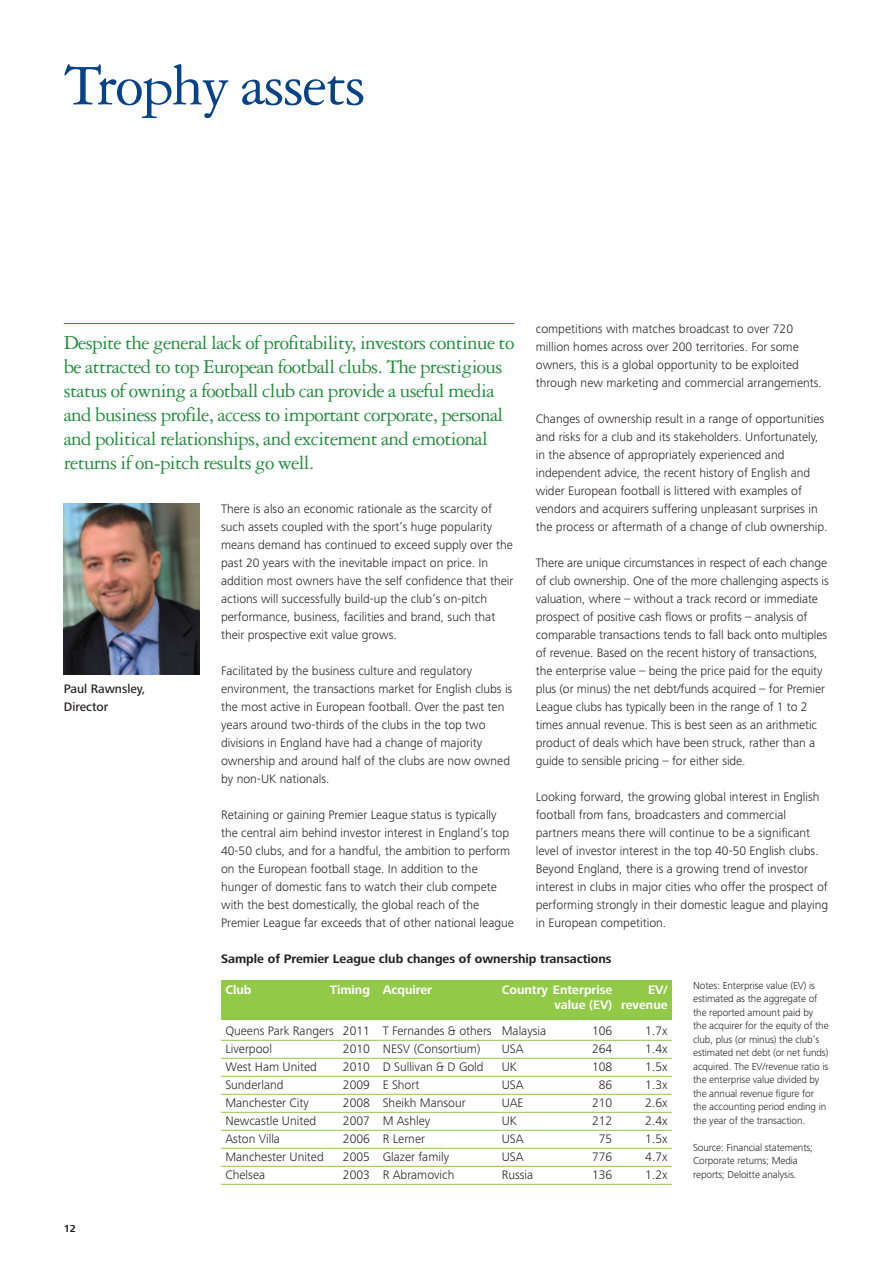
<style>
.page{position:relative;width:893px;height:1263px;background:#fff}
.page>*{position:absolute;margin:0;border:0;box-sizing:border-box;transform-origin:0 0}
.t1{font:63px "Garamond 3 LT Std";letter-spacing:-.025em;color:#054286}
.t2{font:21px/24px "Garamond 3 LT Std";letter-spacing:-.03em;color:#238b3c}
.t3{font:300 12.75px/18px "Frutiger Next LT";color:#231f20}
.t4{font:700 12.75px "Frutiger Next LT";color:#231f20}
.t5{font:700 12.75px/15px "Frutiger Next LT";color:#fff;text-align:right}
.t6{font:500 12.75px/18px "Frutiger Next LT";color:#231f20}
.t7{font:300 10.5px/13.5px "Frutiger Next LT";letter-spacing:-.01em;color:#231f20}
.t8{font:700 10.5px "Frutiger Next LT";color:#231f20}
</style>
<div class="page">
<hr style="left:64px;top:323px;width:450px;height:1px;background:#238b3c">
<hr style="left:221px;top:1040px;width:451px;height:1px;background:#92c947">
<hr style="left:221px;top:1058px;width:451px;height:1px;background:#92c947">
<hr style="left:221px;top:1076px;width:451px;height:1px;background:#92c947">
<hr style="left:221px;top:1094px;width:451px;height:1px;background:#92c947">
<hr style="left:221px;top:1112px;width:451px;height:1px;background:#92c947">
<hr style="left:221px;top:1130px;width:451px;height:1px;background:#92c947">
<hr style="left:221px;top:1148px;width:451px;height:1px;background:#92c947">
<hr style="left:221px;top:1166px;width:451px;height:1px;background:#92c947">
<hr style="left:221px;top:1184px;width:451px;height:1px;background:#92c947">
<div style="left:221px;top:981px;width:451px;height:39px;background:#92c947"></div>
<img style="left:64px;top:503px;width:136px;height:172px">
<h1 class="t1" style="left:64px;top:64px;width:303px">Trophy assets</h1>
<p class="t2" style="left:64px;top:333px;width:452px">Despite the general lack of profitability, investors continue to be attracted to top European football clubs. The prestigious status of owning a football club can provide a useful media and business profile, access to important corporate, personal and political relationships, and excitement and emotional returns if on-pitch results go well.</p>
<p class="t6" style="left:64px;top:681px;width:83px">Paul Rawnsley,<br>Director</p>
<p class="t3" style="left:221px;top:501px;width:294px">There is also an economic rationale as the scarcity of such assets coupled with the sport’s huge popularity means demand has continued to exceed supply over the past 20 years with the inevitable impact on price. In addition most owners have the self confidence that their actions will successfully build-up the club’s on-pitch performance, business, facilities and brand, such that their prospective exit value grows.</p>
<p class="t3" style="left:221px;top:663px;width:293px">Facilitated by the business culture and regulatory environment, the transactions market for English clubs is the most active in European football. Over the past ten years around two-thirds of the clubs in the top two divisions in England have had a change of majority ownership and around half of the clubs are now owned by non-UK nationals.</p>
<p class="t3" style="left:221px;top:807px;width:294px">Retaining or gaining Premier League status is typically the central aim behind investor interest in England’s top 40-50 clubs, and for a handful, the ambition to perform on the European football stage. In addition to the hunger of domestic fans to watch their club compete with the best domestically, the global reach of the Premier League far exceeds that of other national league</p>
<p class="t3" style="left:536px;top:321px;width:288px">competitions with matches broadcast to over 720 million homes across over 200 territories. For some owners, this is a global opportunity to be exploited through new marketing and commercial arrangements.</p>
<p class="t3" style="left:536px;top:411px;width:293px">Changes of ownership result in a range of opportunities and risks for a club and its stakeholders. Unfortunately, in the absence of appropriately experienced and independent advice, the recent history of English and wider European football is littered with examples of vendors and acquirers suffering unpleasant surprises in the process or aftermath of a change of club ownership.</p>
<p class="t3" style="left:536px;top:555px;width:294px">There are unique circumstances in respect of each change of club ownership. One of the more challenging aspects is valuation, where – without a track record or immediate prospect of positive cash flows or profits – analysis of comparable transactions tends to fall back onto multiples of revenue. Based on the recent history of transactions, the enterprise value – being the price paid for the equity plus (or minus) the net debt/funds acquired – for Premier League clubs has typically been in the range of 1 to 2 times annual revenue. This is best seen as an arithmetic product of deals which have been struck, rather than a guide to sensible pricing – for either side.</p>
<p class="t3" style="left:536px;top:789px;width:294px">Looking forward, the growing global interest in English football from fans, broadcasters and commercial partners means there will continue to be a significant level of investor interest in the top 40-50 English clubs.<br>Beyond England, there is a growing trend of investor interest in clubs in major cities who offer the prospect of performing strongly in their domestic league and playing in European competition.</p>
<p class="t8" style="left:64px;top:1224px;width:14px">12</p>
<p class="t4" style="left:221px;top:954px;width:392px">Sample of Premier League club changes of ownership transactions</p>
<p class="t5" style="left:225px;top:983px;width:28px">Club</p>
<p class="t5" style="left:330px;top:983px;width:104px">Timing Acquirer</p>
<p class="t5" style="left:502px;top:983px;width:112px">Country Enterprise</p>
<p class="t5" style="left:554px;top:983px;width:115px">EV/<br>value (EV) revenue</p>
<p class="t3" style="left:225px;top:1023px;width:322px">Queens Park Rangers 2011 T Fernandes &amp; others Malaysia</p>
<p class="t3" style="left:592px;top:1023px;width:22px">106</p>
<p class="t3" style="left:645px;top:1023px;width:24px">1.7x</p>
<p class="t3" style="left:225px;top:1041px;width:48px">Liverpool</p>
<p class="t3" style="left:343px;top:1041px;width:139px">2010 NESV (Consortium)</p>
<p class="t3" style="left:502px;top:1041px;width:23px">USA</p>
<p class="t3" style="left:592px;top:1041px;width:22px">264</p>
<p class="t3" style="left:645px;top:1041px;width:24px">1.4x</p>
<p class="t3" style="left:225px;top:1059px;width:93px">West Ham United</p>
<p class="t3" style="left:343px;top:1059px;width:142px">2010 D Sullivan &amp; D Gold</p>
<p class="t3" style="left:502px;top:1059px;width:17px">UK</p>
<p class="t3" style="left:592px;top:1059px;width:22px">108</p>
<p class="t3" style="left:645px;top:1059px;width:24px">1.5x</p>
<p class="t3" style="left:225px;top:1077px;width:60px">Sunderland</p>
<p class="t3" style="left:343px;top:1077px;width:78px">2009 E Short</p>
<p class="t3" style="left:502px;top:1077px;width:23px">USA</p>
<p class="t3" style="left:599px;top:1077px;width:15px">86</p>
<p class="t3" style="left:645px;top:1077px;width:24px">1.3x</p>
<p class="t3" style="left:225px;top:1095px;width:85px">Manchester City</p>
<p class="t3" style="left:343px;top:1095px;width:124px">2008 Sheikh Mansour</p>
<p class="t3" style="left:502px;top:1095px;width:23px">UAE</p>
<p class="t3" style="left:592px;top:1095px;width:22px">210</p>
<p class="t3" style="left:645px;top:1095px;width:24px">2.6x</p>
<p class="t3" style="left:225px;top:1113px;width:92px">Newcastle United</p>
<p class="t3" style="left:343px;top:1113px;width:89px">2007 M Ashley</p>
<p class="t3" style="left:502px;top:1113px;width:17px">UK</p>
<p class="t3" style="left:592px;top:1113px;width:22px">212</p>
<p class="t3" style="left:645px;top:1113px;width:24px">2.4x</p>
<p class="t3" style="left:225px;top:1131px;width:56px">Aston Villa</p>
<p class="t3" style="left:343px;top:1131px;width:84px">2006 R Lerner</p>
<p class="t3" style="left:502px;top:1131px;width:23px">USA</p>
<p class="t3" style="left:599px;top:1131px;width:15px">75</p>
<p class="t3" style="left:645px;top:1131px;width:24px">1.5x</p>
<p class="t3" style="left:225px;top:1149px;width:100px">Manchester United</p>
<p class="t3" style="left:343px;top:1149px;width:108px">2005 Glazer family</p>
<p class="t3" style="left:502px;top:1149px;width:23px">USA</p>
<p class="t3" style="left:592px;top:1149px;width:22px">776</p>
<p class="t3" style="left:645px;top:1149px;width:24px">4.7x</p>
<p class="t3" style="left:225px;top:1167px;width:41px">Chelsea</p>
<p class="t3" style="left:343px;top:1167px;width:113px">2003 R Abramovich</p>
<p class="t3" style="left:502px;top:1167px;width:33px">Russia</p>
<p class="t3" style="left:592px;top:1167px;width:22px">136</p>
<p class="t3" style="left:645px;top:1167px;width:24px">1.2x</p>
<p class="t7" style="left:693px;top:980px;width:137px">Notes: Enterprise value (EV) is estimated as the aggregate of the reported amount paid by the acquirer for the equity of the club, plus (or minus) the club’s estimated net debt (or net funds) acquired. The EV/revenue ratio is the enterprise value divided by the annual revenue figure for the accounting period ending in the year of the transaction.</p>
<p class="t7" style="left:693px;top:1142px;width:121px">Source: Financial statements;<br>Corporate returns; Media reports; Deloitte analysis.</p>
</div>
